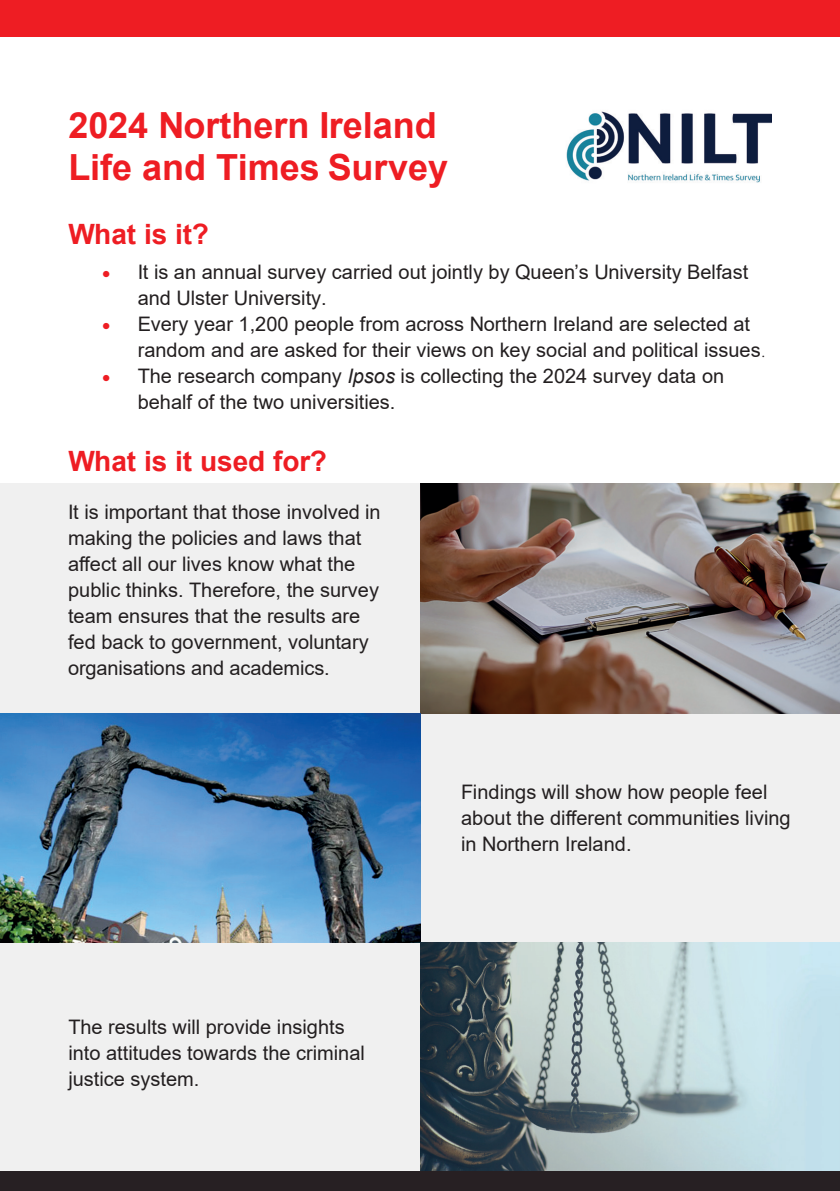
<style>
.page{position:relative;width:840px;height:1191px;background:#fff}
.page>*{position:absolute;margin:0;border:0;box-sizing:border-box;transform-origin:0 0}
.t1{font:700 36px/42px "Arial";color:#ee1d23}
.t2{font:700 28px "Arial";color:#ee1d23}
.t3{font:20px/26px "Arial";color:#231f20}
.s1{font-family:"Brandon Grotesque";font-weight:900;font-size:22px;color:#ee1d23}
.s2{font-family:"Brandon Grotesque";font-weight:300}
.s3{font-style:italic}
</style>
<div class="page">
<div style="left:0;top:0;width:839px;height:37px;background:#ee1d23"></div>
<div style="left:0;top:483px;width:839px;height:708px;background:#f0f0f0"></div>
<img style="left:420px;top:483px;width:419px;height:230px">
<img style="left:0;top:713px;width:420px;height:230px">
<img style="left:420px;top:943px;width:419px;height:228px">
<div style="left:0;top:1171px;width:839px;height:20px;background:#272023"></div>
<img style="left:566px;top:111px;width:205px;height:72px">
<h1 class="t1" style="left:68px;top:107px;width:381px">2024 Northern Ireland<br>Life and Times Survey</h1>
<h2 class="t2" style="left:68px;top:220px;width:142px">What is it?</h2>
<p class="t3" style="left:138px;top:260px;width:611px;text-indent:-36px"><span class="s1">•</span> It is an annual survey carried out jointly by Queen’s University Belfast and Ulster University.</p>
<p class="t3" style="left:138px;top:312px;width:629px;text-indent:-36px"><span class="s1">•</span> Every year 1,200 people from across Northern Ireland are selected at random and are asked for their views on key social and political issues<span class="s2">.</span></p>
<p class="t3" style="left:138px;top:364px;width:587px;text-indent:-36px"><span class="s1">•</span> The research company <span class="s3">Ipsos</span> is collecting the 2024 survey data on behalf of the two universities.</p>
<h2 class="t2" style="left:68px;top:447px;width:260px">What is it used for?</h2>
<p class="t3" style="left:68px;top:499px;width:314px">It is important that those involved in making the policies and laws that affect all our lives know what the public thinks. Therefore, the survey team ensures that the results are fed back to government, voluntary organisations and academics.</p>
<p class="t3" style="left:68px;top:1015px;width:298px">The results will provide insights into attitudes towards the criminal justice system.</p>
<p class="t3" style="left:461px;top:780px;width:331px">Findings will show how people feel about the different communities living in Northern Ireland.</p>
</div>
